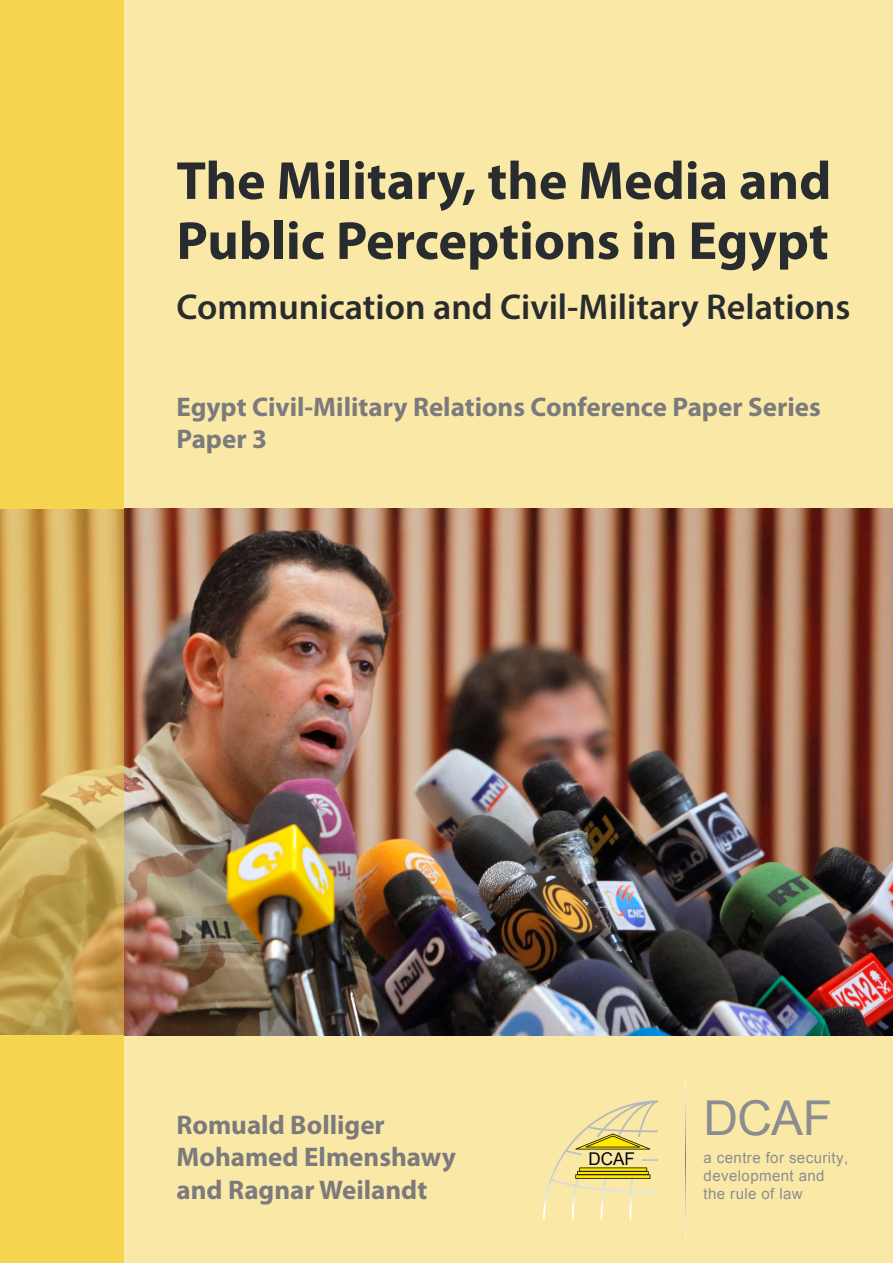
<style>
.page{position:relative;width:893px;height:1263px;background:#fff}
.page>*{position:absolute;margin:0;border:0;box-sizing:border-box;transform-origin:0 0}
.t1{font:700 54px/60px "Myriad Pro";color:#292c2f}
.t2{font:48px "Arial";color:#8b8d90}
.t3{font:600 36px "Myriad Pro";color:#292c2f}
.t4{font:700 27px "Myriad Pro";color:#7c7a7d}
.t5{font:17.55px "Arial";color:#000001}
.t6{font:15.15px/18.1px "Arial";letter-spacing:.025em;color:#8b8d90}
</style>
<div class="page">
<div style="left:0;top:1035px;width:893px;height:228px;background:#fae9a6"></div>
<div style="left:0;top:0;width:893px;height:1034px;background:#fae9a6"></div>
<img style="left:123px;top:508px;width:770px;height:527px">
<svg style="left:0;top:0;width:123px;height:1263px;background:#e4c153"></svg>
<img style="left:543px;top:1100px;width:115px;height:119px">
<svg style="left:575px;top:1167px;width:75px;height:12px"></svg>
<svg style="left:575px;top:1133px;width:75px;height:16px"></svg>
<svg style="left:685px;top:1079px;width:1px;height:158px"></svg>
<p class="t1" style="left:176px;top:149px;width:656px">The Military, the Media and<br>Public Perceptions in Egypt</p>
<p class="t3" style="left:176px;top:284px;width:675px">Communication and Civil-Military Relations</p>
<p class="t4" style="left:176px;top:389px;width:646px">Egypt Civil-Military Relations Conference Paper Series</p>
<p class="t4" style="left:176px;top:421px;width:92px">Paper 3</p>
<p class="t4" style="left:176px;top:1107px;width:210px">Romuald Bolliger</p>
<p class="t4" style="left:176px;top:1140px;width:281px">Mohamed Elmenshawy</p>
<p class="t4" style="left:176px;top:1172px;width:252px">and Ragnar Weilandt</p>
<p class="t5" style="left:588px;top:1147px;width:48px">DCAF</p>
<p class="t2" style="left:704px;top:1086px;width:130px">DCAF</p>
<p class="t6" style="left:704px;top:1148px;width:146px">a centre for security, development and the rule of law</p>
</div>
